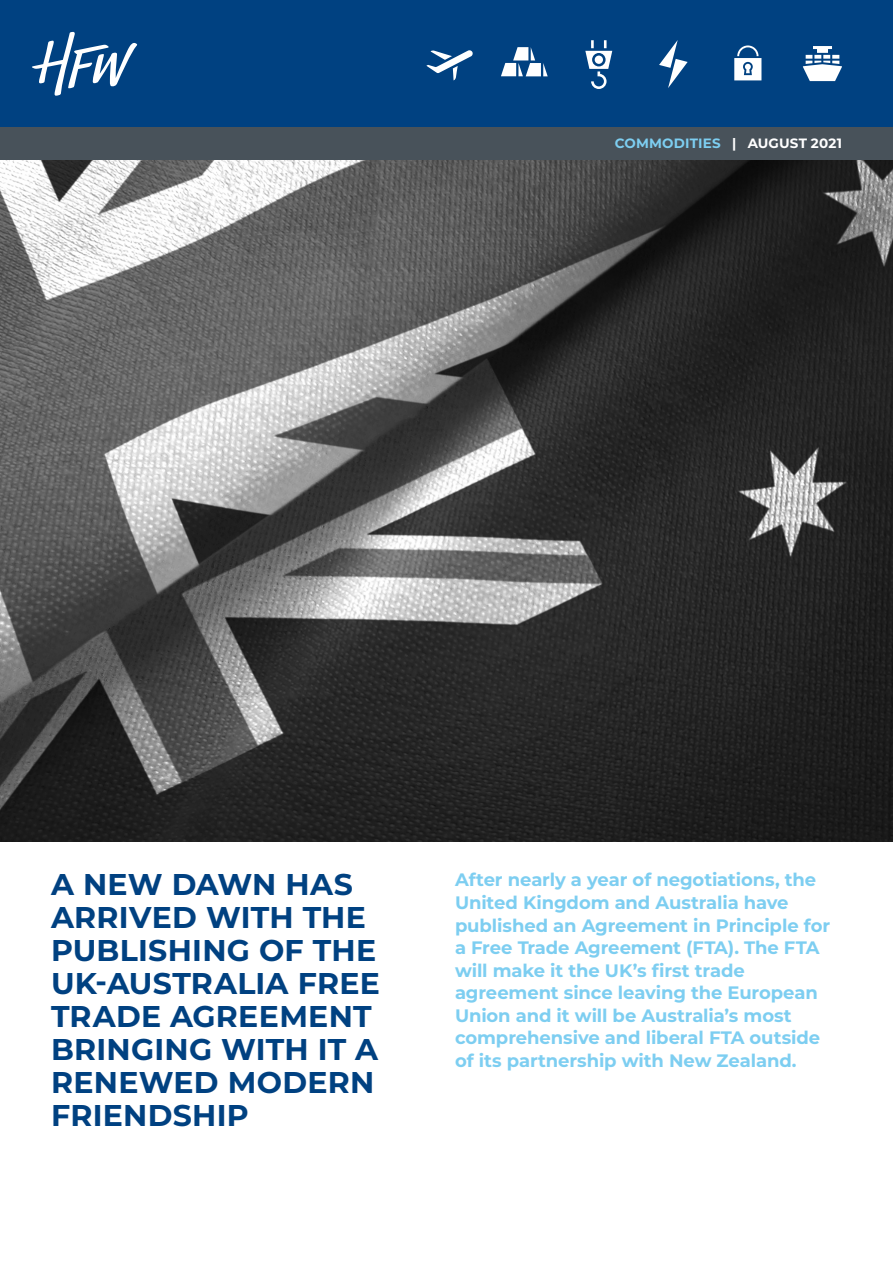
<style>
.page{position:relative;width:893px;height:1263px;background:#fff}
.page>*{position:absolute;margin:0;border:0;box-sizing:border-box;transform-origin:0 0}
.t1{font:700 30px/33px "Montserrat";letter-spacing:.01em;color:#004181}
.t2{font:700 18px/22.5px "Montserrat";letter-spacing:-.005em;color:#7dcef1}
.t3{font:700 13.5px "Montserrat";letter-spacing:.015em;color:#7dcef1}
.s1{color:#fff}
</style>
<div class="page">
<div style="left:0;top:0;width:893px;height:128px;background:#004181"></div>
<img style="left:0;top:160px;width:893px;height:682px">
<svg style="left:32px;top:32px;width:105px;height:64px"></svg>
<svg style="left:803px;top:46px;width:39px;height:35px"></svg>
<svg style="left:585px;top:40px;width:27px;height:49px"></svg>
<svg style="left:426px;top:50px;width:47px;height:30px"></svg>
<svg style="left:659px;top:40px;width:29px;height:48px"></svg>
<svg style="left:734px;top:45px;width:27px;height:35px"></svg>
<div style="left:0;top:128px;width:893px;height:32px;background:#48525a"></div>
<svg style="left:501px;top:47px;width:47px;height:29px"></svg>
<p class="t3" style="left:615px;top:134px;width:229px">COMMODITIES <span class="s1">| AUGUST 2021</span></p>
<h1 class="t1" style="left:51px;top:866px;width:331px">A NEW DAWN HAS<br>ARRIVED WITH THE<br>PUBLISHING OF THE<br>UK-AUSTRALIA FREE<br>TRADE AGREEMENT<br>BRINGING WITH IT A<br>RENEWED MODERN<br>FRIENDSHIP</h1>
<p class="t2" style="left:455px;top:868px;width:377px">After nearly a year of negotiations, the United Kingdom and Australia have published an Agreement in Principle for a Free Trade Agreement (FTA). The FTA will make it the UK’s first trade agreement since leaving the European Union and it will be Australia’s most comprehensive and liberal FTA outside of its partnership with New Zealand.</p>
</div>
